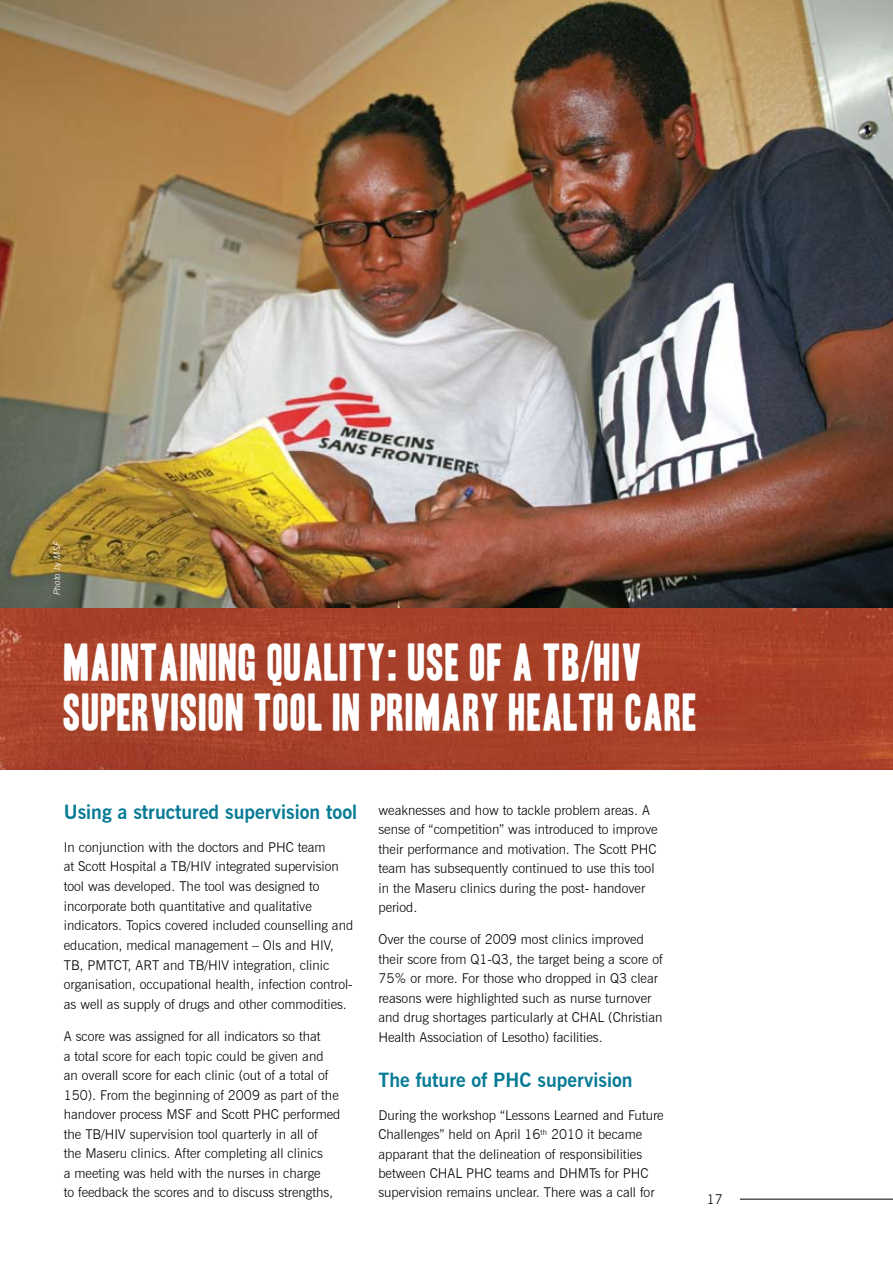
<style>
.page{position:relative;width:893px;height:1263px;background:#fff}
.page>*{position:absolute;margin:0;border:0;box-sizing:border-box;transform-origin:0 0}
.t1{font:45px/49.5px "Headline One HPLHS";letter-spacing:.025em;color:#fff}
.t2{font:700 19.5px "News Gothic BT";color:#077a95}
.t3{font:300 13.5px/19.5px "News Gothic BT";color:#000}
.t4{font:italic 300 9px "News Gothic BT";color:#fff}
</style>
<div class="page">
<hr style="left:740px;top:1199px;width:153px;height:1px;background:#000">
<img style="left:0;top:0;width:893px;height:608px">
<img style="left:0;top:608px;width:893px;height:162px">
<p class="t4" style="left:51px;top:595px;width:55px;rotate:-90deg">Photo by MSF</p>
<h1 class="t1" style="left:64px;top:638px;width:635px">MAINTAINING QUALITY: USE OF A TB/HIV<br>SUPERVISION TOOL IN PRIMARY HEALTH CARE</h1>
<h2 class="t2" style="left:64px;top:800px;width:295px">Using a structured supervision tool</h2>
<p class="t3" style="left:64px;top:837px;width:291px">In conjunction with the doctors and PHC team<br>at Scott Hospital a TB/HIV integrated supervision tool was developed. The tool was designed to incorporate both quantitative and qualitative indicators. Topics covered included counselling and education, medical management – OIs and HIV, TB, PMTCT, ART and TB/HIV integration, clinic organisation, occupational health, infection control&shy;as well as supply of drugs and other commodities.</p>
<p class="t3" style="left:64px;top:1026px;width:278px">A score was assigned for all indicators so that<br>a total score for each topic could be given and an overall score for each clinic (out of a total of 150). From the beginning of 2009 as part of the handover process MSF and Scott PHC performed the TB/HIV supervision tool quarterly in all of<br>the Maseru clinics. After completing all clinics<br>a meeting was held with the nurses in charge<br>to feedback the scores and to discuss strengths,</p>
<p class="t3" style="left:378px;top:800px;width:281px">weaknesses and how to tackle problem areas. A sense of “competition” was introduced to improve their performance and motivation. The Scott PHC team has subsequently continued to use this tool in the Maseru clinics during the post- handover period.</p>
<p class="t3" style="left:378px;top:930px;width:286px">Over the course of 2009 most clinics improved their score from Q1-Q3, the target being a score of 75% or more. For those who dropped in Q3 clear reasons were highlighted such as nurse turnover and drug shortages particularly at CHAL (Christian Health Association of Lesotho) facilities.</p>
<h2 class="t2" style="left:378px;top:1068px;width:256px">The future of PHC supervision</h2>
<p class="t3" style="left:378px;top:1105px;width:287px">During the workshop “Lessons Learned and Future Challenges” held on April 16<sup>th</sup> 2010 it became apparant that the delineation of responsibilities between CHAL PHC teams and DHMTs for PHC supervision remains unclear. There was a call for</p>
<p class="t3" style="left:707px;top:1189px;width:18px">17</p>
</div>
